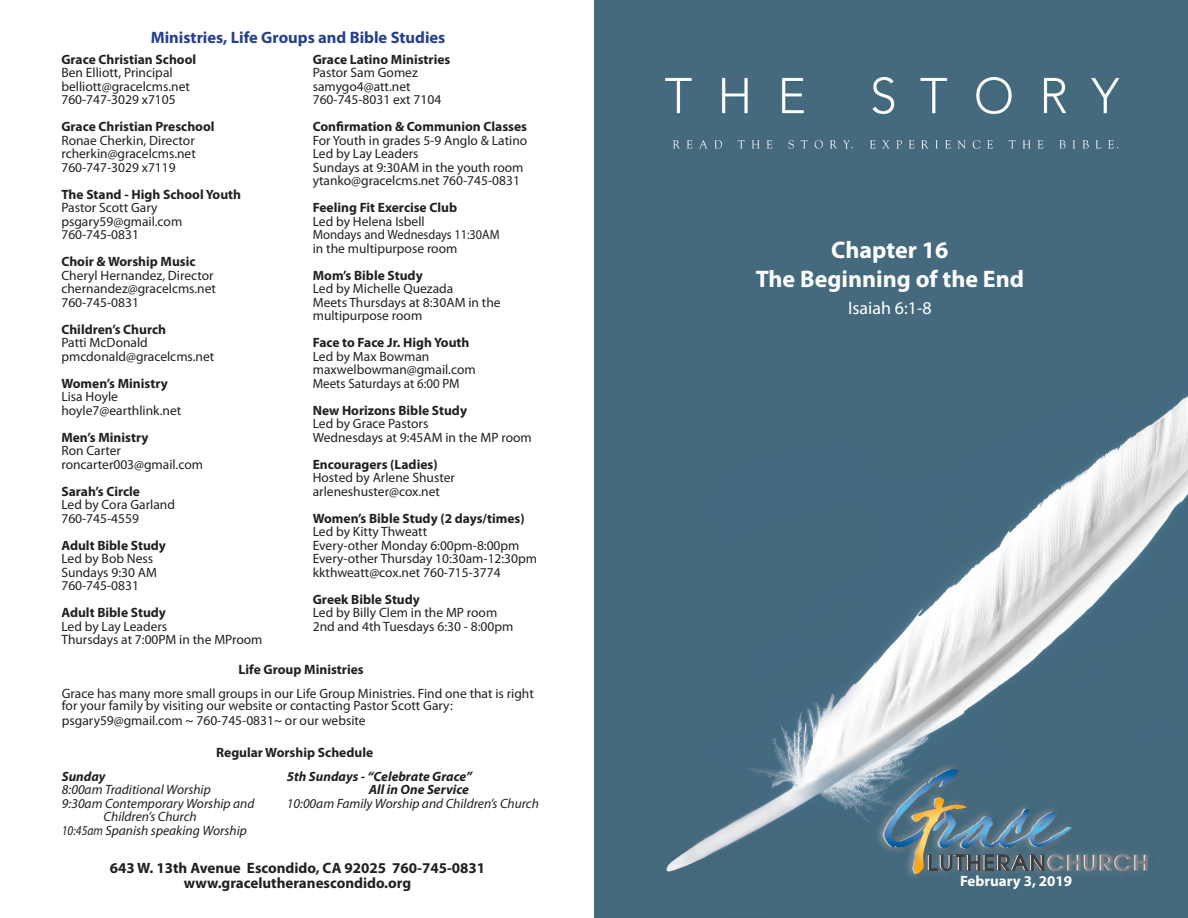
<style>
.page{position:relative;width:1188px;height:918px;background:#fff}
.page>*{position:absolute;margin:0;border:0;box-sizing:border-box;transform-origin:0 0}
.t1{font:700 24px "Myriad Pro";color:#fff}
.t2{font:18px "Myriad Pro";color:#fff}
.t3{font:700 16.5px "Myriad Pro";color:#253f8e}
.t4{font:700 15px "Myriad Pro";color:#231f20}
.t5{font:700 15px "Myriad Pro";color:#fff}
.t6{font:13.5px/13.5px "Myriad Pro";color:#231f20}
.t7{font:700 13.5px "Myriad Pro";color:#231f20}
.t8{font:italic 13.5px "Myriad Pro";color:#231f20}
.t9{font:italic 700 13.5px "Myriad Pro";color:#231f20}
.t10{font:italic 13.5px "Myriad Pro";color:#231f20;scale:.87 1}
.t11{font:13.5px "Myriad Pro";color:#231f20;scale:.95 1}
.t12{font:13.5px "Myriad Pro";color:#231f20;scale:.96 1}
.s1{font-weight:700}
</style>
<div class="page">
<img style="left:594px;top:0;width:594px;height:918px">
<div style="left:877px;top:761px;width:278px;height:120px;background:#231f20;opacity:.75"></div>
<svg style="left:883px;top:769px;width:264px;height:106px;background:#557483"></svg>
<p class="t3" style="left:151px;top:27px;width:296px">Ministries, Life Groups and Bible Studies</p>
<p class="t7" style="left:61px;top:51px;width:136px">Grace Christian School</p>
<p class="t6" style="left:61px;top:66px;width:113px">Ben Elliott, Principal</p>
<p class="t6" style="left:61px;top:79px;width:130px">belliott@gracelcms.net</p>
<p class="t6" style="left:61px;top:93px;width:116px">760-747-3029 x7105</p>
<p class="t7" style="left:61px;top:118px;width:155px">Grace Christian Preschool</p>
<p class="t6" style="left:61px;top:133px;width:135px">Ronae Cherkin, Director</p>
<p class="t6" style="left:61px;top:147px;width:136px">rcherkin@gracelcms.net</p>
<p class="t6" style="left:61px;top:160px;width:116px">760-747-3029 x7119</p>
<p class="t7" style="left:61px;top:186px;width:181px">The Stand - High School Youth</p>
<p class="t6" style="left:61px;top:201px;width:98px">Pastor Scott Gary</p>
<p class="t6" style="left:61px;top:214px;width:122px">psgary59@gmail.com</p>
<p class="t6" style="left:61px;top:228px;width:79px">760-745-0831</p>
<p class="t7" style="left:61px;top:253px;width:136px">Choir &amp; Worship Music</p>
<p class="t6" style="left:61px;top:268px;width:154px">Cheryl Hernandez, Director</p>
<p class="t6" style="left:61px;top:282px;width:156px">chernandez@gracelcms.net</p>
<p class="t6" style="left:61px;top:295px;width:79px">760-745-0831</p>
<p class="t7" style="left:61px;top:321px;width:106px">Children’s Church</p>
<p class="t6" style="left:61px;top:336px;width:88px">Patti McDonald</p>
<p class="t6" style="left:61px;top:349px;width:154px">pmcdonald@gracelcms.net</p>
<p class="t7" style="left:61px;top:375px;width:108px">Women’s Ministry</p>
<p class="t6" style="left:61px;top:390px;width:58px">Lisa Hoyle</p>
<p class="t6" style="left:61px;top:403px;width:121px">hoyle7@earthlink.net</p>
<p class="t7" style="left:61px;top:429px;width:89px">Men’s Ministry</p>
<p class="t6" style="left:61px;top:444px;width:61px">Ron Carter</p>
<p class="t6" style="left:61px;top:457px;width:143px">roncarter003@gmail.com</p>
<p class="t7" style="left:61px;top:483px;width:80px">Sarah’s Circle</p>
<p class="t6" style="left:61px;top:498px;width:115px">Led by Cora Garland</p>
<p class="t6" style="left:61px;top:511px;width:79px">760-745-4559</p>
<p class="t7" style="left:61px;top:537px;width:106px">Adult Bible Study</p>
<p class="t6" style="left:61px;top:552px;width:93px">Led by Bob Ness</p>
<p class="t6" style="left:61px;top:565px;width:97px">Sundays 9:30 AM</p>
<p class="t6" style="left:61px;top:579px;width:79px">760-745-0831</p>
<p class="t7" style="left:61px;top:604px;width:106px">Adult Bible Study</p>
<p class="t6" style="left:61px;top:619px;width:107px">Led by Lay Leaders</p>
<p class="t6" style="left:61px;top:633px;width:203px">Thursdays at 7:00PM in the MProom</p>
<p class="t7" style="left:313px;top:51px;width:139px">Grace Latino Ministries</p>
<p class="t6" style="left:313px;top:66px;width:107px">Pastor Sam Gomez</p>
<p class="t6" style="left:313px;top:79px;width:99px">samygo4@att.net</p>
<p class="t6" style="left:313px;top:93px;width:130px">760-745-8031 ext 7104</p>
<p class="t6" style="left:313px;top:120px;width:216px"><span class="s1">Confirmation &amp; Communion Classes<br></span>For Youth in grades 5-9 Anglo &amp; Latino</p>
<p class="t6" style="left:313px;top:147px;width:107px">Led by Lay Leaders</p>
<p class="t6" style="left:313px;top:160px;width:212px">Sundays at 9:30AM in the youth room</p>
<p class="t6" style="left:313px;top:174px;width:209px">ytanko@gracelcms.net 760-745-0831</p>
<p class="t7" style="left:313px;top:199px;width:146px">Feeling Fit Exercise Club</p>
<p class="t6" style="left:313px;top:214px;width:113px">Led by Helena Isbell</p>
<p class="t11" style="left:313px;top:227px;width:198px">Mondays and Wednesdays 11:30AM</p>
<p class="t6" style="left:313px;top:241px;width:146px">in the multipurpose room</p>
<p class="t7" style="left:313px;top:267px;width:111px">Mom’s Bible Study</p>
<p class="t6" style="left:313px;top:282px;width:142px">Led by Michelle Quezada</p>
<p class="t6" style="left:313px;top:295px;width:189px">Meets Thursdays at 8:30AM in the multipurpose room</p>
<p class="t7" style="left:313px;top:334px;width:158px">Face to Face Jr. High Youth</p>
<p class="t6" style="left:313px;top:349px;width:118px">Led by Max Bowman</p>
<p class="t6" style="left:313px;top:363px;width:164px">maxwelbowman@gmail.com</p>
<p class="t12" style="left:313px;top:375px;width:155px">Meets Saturdays at 6:00 PM</p>
<p class="t7" style="left:313px;top:402px;width:156px">New Horizons Bible Study</p>
<p class="t6" style="left:313px;top:417px;width:117px">Led by Grace Pastors</p>
<p class="t6" style="left:313px;top:430px;width:221px">Wednesdays at 9:45AM in the MP room</p>
<p class="t7" style="left:313px;top:456px;width:126px">Encouragers (Ladies)</p>
<p class="t6" style="left:313px;top:471px;width:144px">Hosted by Arlene Shuster</p>
<p class="t6" style="left:313px;top:484px;width:129px">arleneshuster@cox.net</p>
<p class="t7" style="left:313px;top:510px;width:213px">Women’s Bible Study (2 days/times)</p>
<p class="t6" style="left:313px;top:525px;width:116px">Led by Kitty Thweatt</p>
<p class="t6" style="left:313px;top:538px;width:208px">Every-other Monday 6:00pm-8:00pm</p>
<p class="t6" style="left:313px;top:552px;width:226px">Every-other Thursday 10:30am-12:30pm</p>
<p class="t6" style="left:313px;top:565px;width:189px">kkthweatt@cox.net 760-715-3774</p>
<p class="t7" style="left:313px;top:591px;width:109px">Greek Bible Study</p>
<p class="t6" style="left:313px;top:606px;width:186px">Led by Billy Clem in the MP room</p>
<p class="t6" style="left:313px;top:619px;width:202px">2nd and 4th Tuesdays 6:30 - 8:00pm</p>
<p class="t7" style="left:239px;top:660px;width:127px">Life Group Ministries</p>
<p class="t6" style="left:62px;top:687px;width:473px;line-height:12px">Grace has many more small groups in our Life Group Ministries. Find one that is right for your family by visiting our website or contacting Pastor Scott Gary:</p>
<p class="t6" style="left:62px;top:713px;width:305px">psgary59@gmail.com ~ 760-745-0831~ or our website</p>
<p class="t7" style="left:216px;top:743px;width:158px">Regular Worship Schedule</p>
<p class="t9" style="left:287px;top:767px;width:187px">5th Sundays - “Celebrate Grace”</p>
<p class="t9" style="left:369px;top:781px;width:102px">All in One Service</p>
<p class="t8" style="left:287px;top:795px;width:254px">10:00am Family Worship and Children’s Church</p>
<p class="t9" style="left:62px;top:767px;width:45px">Sunday</p>
<p class="t8" style="left:62px;top:781px;width:150px">8:00am Traditional Worship</p>
<p class="t8" style="left:62px;top:795px;width:194px">9:30am Contemporary Worship and</p>
<p class="t8" style="left:104px;top:808px;width:95px">Children’s Church</p>
<p class="t10" style="left:62px;top:822px;width:214px">10:45am Spanish speaking Worship</p>
<p class="t4" style="left:110px;top:858px;width:377px">643 W. 13th Avenue Escondido, CA 92025 760-745-0831</p>
<p class="t4" style="left:184px;top:873px;width:229px">www.gracelutheranescondido.org</p>
<p class="t1" style="left:831px;top:234px;width:119px">Chapter 16</p>
<p class="t1" style="left:756px;top:263px;width:270px">The Beginning of the End</p>
<p class="t2" style="left:848px;top:297px;width:85px">Isaiah 6:1-8</p>
<p class="t5" style="left:960px;top:871px;width:114px">February 3, 2019</p>
</div>
